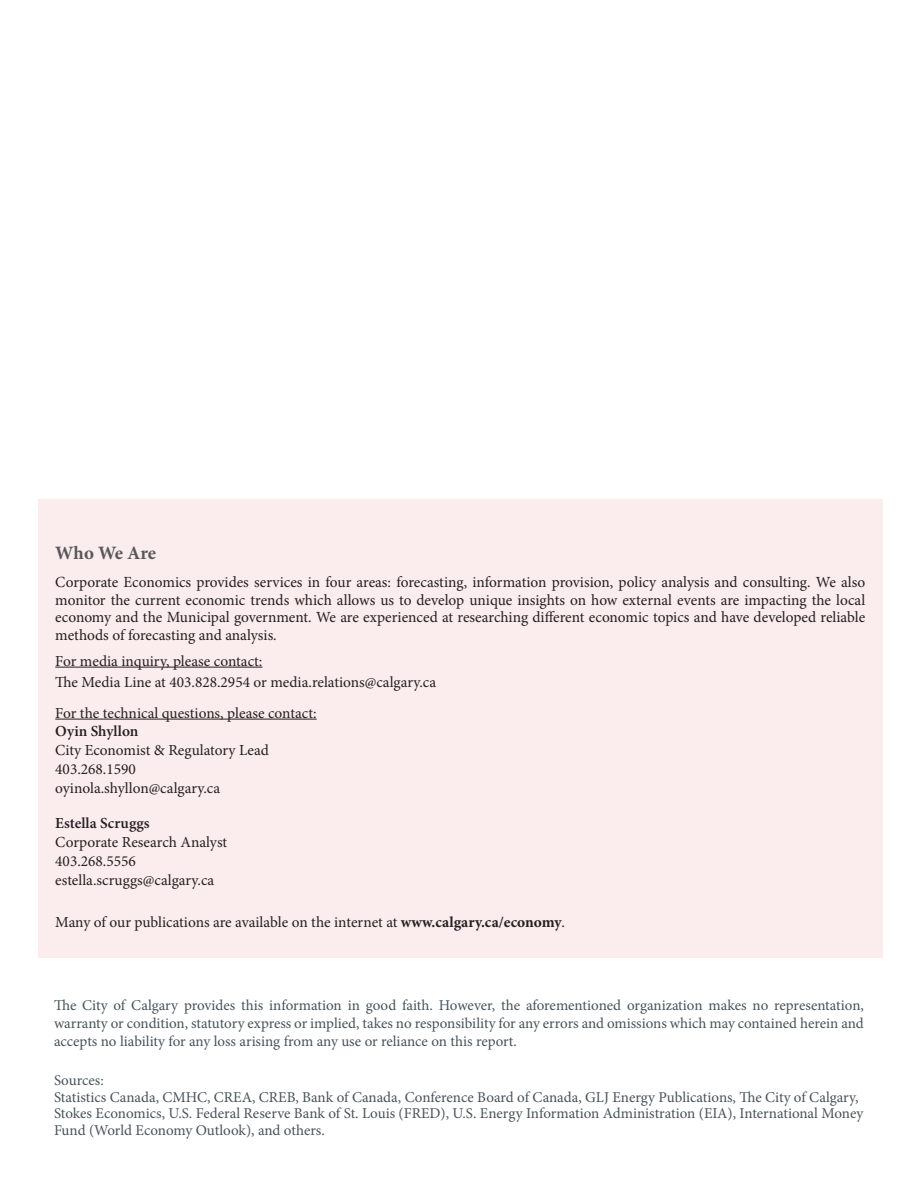
<style>
.page{position:relative;width:918px;height:1188px;background:#fff}
.page>*{position:absolute;margin:0;border:0;box-sizing:border-box;transform-origin:0 0}
.sub_heading{font:700 18.9px "Minion Pro";letter-spacing:-.01em;color:#57585a}
.body_text{font:15.45px/17.7px "Minion Pro";letter-spacing:-.005em;color:#231f20;text-align:justify}
.body_text-2{font:15.3px/18.9px "Minion Pro";color:#231f20}
.body_text-3{font:15px/16.5px "Minion Pro";color:#475359;text-align:justify}
.s1{font-weight:600}
.s2{font-weight:700}
</style>
<div class="page">
<div style="left:38px;top:500px;width:844px;height:458px;background:#fbecee"></div>
<hr style="left:55px;top:667px;width:207px;height:1px;background:#231f20">
<hr style="left:55px;top:719px;width:262px;height:1px;background:#231f20">
<p class="sub_heading" style="left:55px;top:539px;width:102px">Who We Are</p>
<p class="body_text" style="left:55px;top:573px;width:812px">Corporate Economics provides services in four areas: forecasting, information provision, policy analysis and consulting. We also monitor the current economic trends which allows us to develop unique insights on how external events are impacting the local economy and the Municipal government. We are experienced at researching different economic topics and have developed reliable methods of forecasting and analysis.</p>
<p class="body_text-2" style="left:55px;top:651px;width:209px">For media inquiry, please contact:</p>
<p class="body_text-2" style="left:55px;top:673px;width:383px">The Media Line at 403.828.2954 or media.relations@calgary.ca</p>
<p class="body_text-2" style="left:55px;top:703px;width:263px">For the technical questions, please contact:</p>
<p class="body_text-2" style="left:55px;top:722px;width:215px"><span class="s1">Oyin Shyllon<br></span>City Economist &amp; Regulatory Lead<br>403.268.1590 oyinola.shyllon@calgary.ca</p>
<p class="body_text-2" style="left:55px;top:814px;width:174px"><span class="s1">Estella Scruggs<br></span>Corporate Research Analyst<br>403.268.5556 estella.scruggs@calgary.ca</p>
<p class="body_text-2" style="left:55px;top:912px;width:511px">Many of our publications are available on the internet at <span class="s2">www.calgary.ca/economy</span>.</p>
<p class="body_text-3" style="left:54px;top:996px;width:812px;line-height:18px">The City of Calgary provides this information in good faith. However, the aforementioned organization makes no representation, warranty or condition, statutory express or implied, takes no responsibility for any errors and omissions which may contained herein and accepts no liability for any loss arising from any use or reliance on this report.</p>
<p class="body_text-3" style="left:54px;top:1072px;width:811px;text-align:left">Sources:<br>Statistics Canada, CMHC, CREA, CREB, Bank of Canada, Conference Board of Canada, GLJ Energy Publications, The City of Calgary, Stokes Economics, U.S. Federal Reserve Bank of St. Louis (FRED), U.S. Energy Information Administration (EIA), International Money Fund (World Economy Outlook), and others.</p>
</div>
